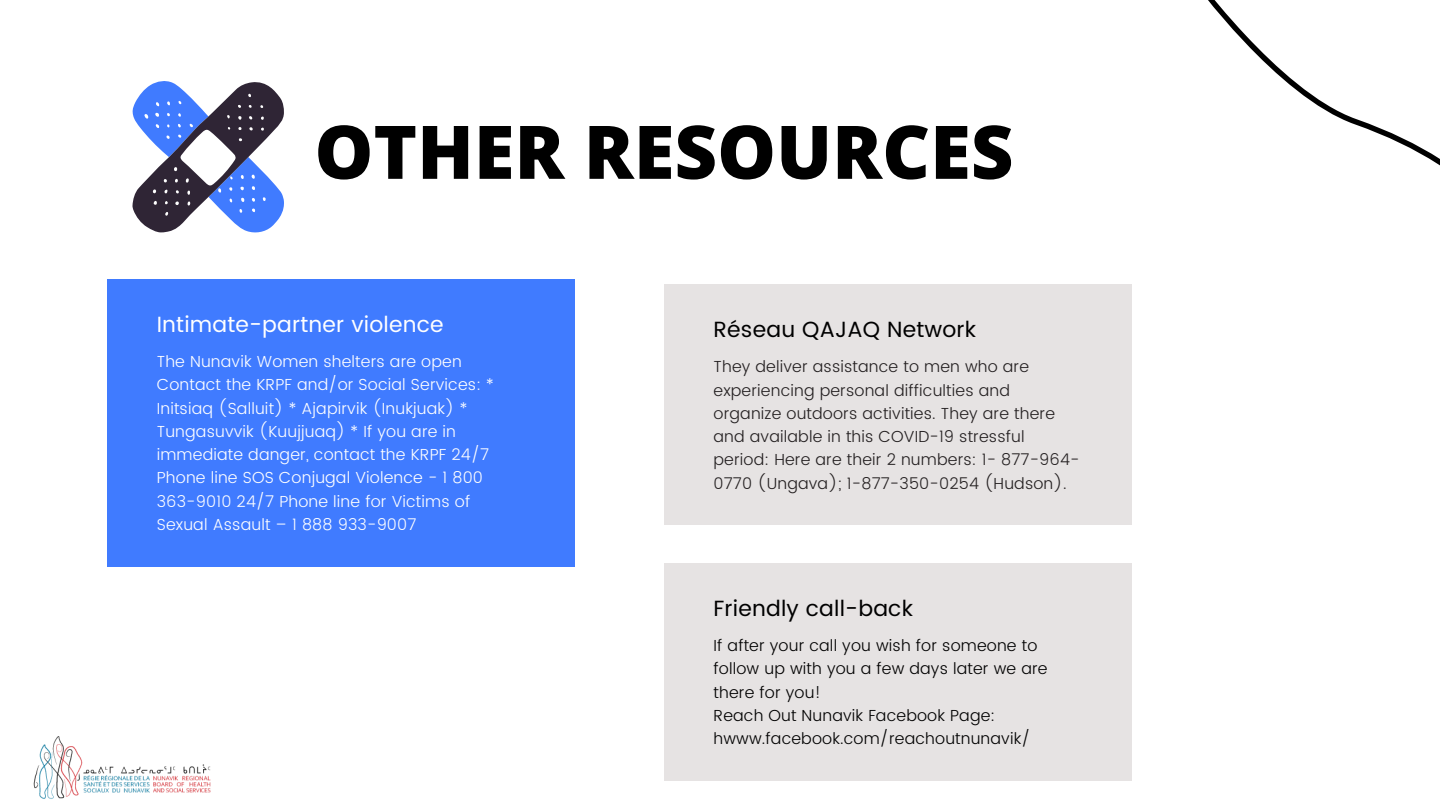
<style>
.page{position:relative;width:1440px;height:810px;background:#fff}
.page>*{position:absolute;margin:0;border:0;box-sizing:border-box;transform-origin:0 0}
.t1{font:800 74px "Open Sans";color:#000}
.t2{font:22px "Poppins";letter-spacing:.01em;color:#000}
.t3{font:22px "Poppins";letter-spacing:.01em;color:#fff}
.t4{font:300 16px/23.2px "Poppins";letter-spacing:.01em;color:#fff}
.t5{font:300 16px/23.2px "Poppins";letter-spacing:.01em;color:#231f20}
.t6{font:300 16px/23.2px "Poppins";letter-spacing:.01em;color:#000}
</style>
<div class="page">
<div style="left:107px;top:279px;width:468px;height:288px;background:#407bff"></div>
<div style="left:664px;top:285px;width:468px;height:240px;background:#e6e3e3"></div>
<div style="left:664px;top:563px;width:468px;height:218px;background:#e6e3e3"></div>
<svg style="left:1208px;top:0;width:232px;height:166px"></svg>
<svg style="left:133px;top:81px;width:151px;height:151px"></svg>
<img style="left:33px;top:736px;width:178px;height:63px">
<h1 class="t1" style="left:315px;top:100px;width:701px">OTHER RESOURCES</h1>
<h2 class="t3" style="left:157px;top:311px;width:288px">Intimate-partner violence</h2>
<p class="t4" style="left:157px;top:350px;width:339px">The Nunavik Women shelters are open Contact the KRPF and/or Social Services: * Initsiaq (Salluit) * Ajapirvik (Inukjuak) * Tungasuvvik (Kuujjuaq) * If you are in immediate danger, contact the KRPF 24/7<br>Phone line SOS Conjugal Violence - 1 800<br>363-9010 24/7 Phone line for Victims of Sexual Assault – 1 888 933-9007</p>
<h2 class="t2" style="left:714px;top:317px;width:264px">Réseau QAJAQ Network</h2>
<p class="t5" style="left:714px;top:355px;width:368px">They deliver assistance to men who are experiencing personal difficulties and organize outdoors activities. They are there and available in this COVID-19 stressful period: Here are their 2 numbers: 1- 877-964- 0770 (Ungava); 1-877-350-0254 (Hudson).</p>
<h2 class="t2" style="left:714px;top:595px;width:201px">Friendly call-back</h2>
<p class="t6" style="left:714px;top:634px;width:336px">If after your call you wish for someone to follow up with you a few days later we are there for you!<br>Reach Out Nunavik Facebook Page: hwww.facebook.com/reachoutnunavik/</p>
</div>
